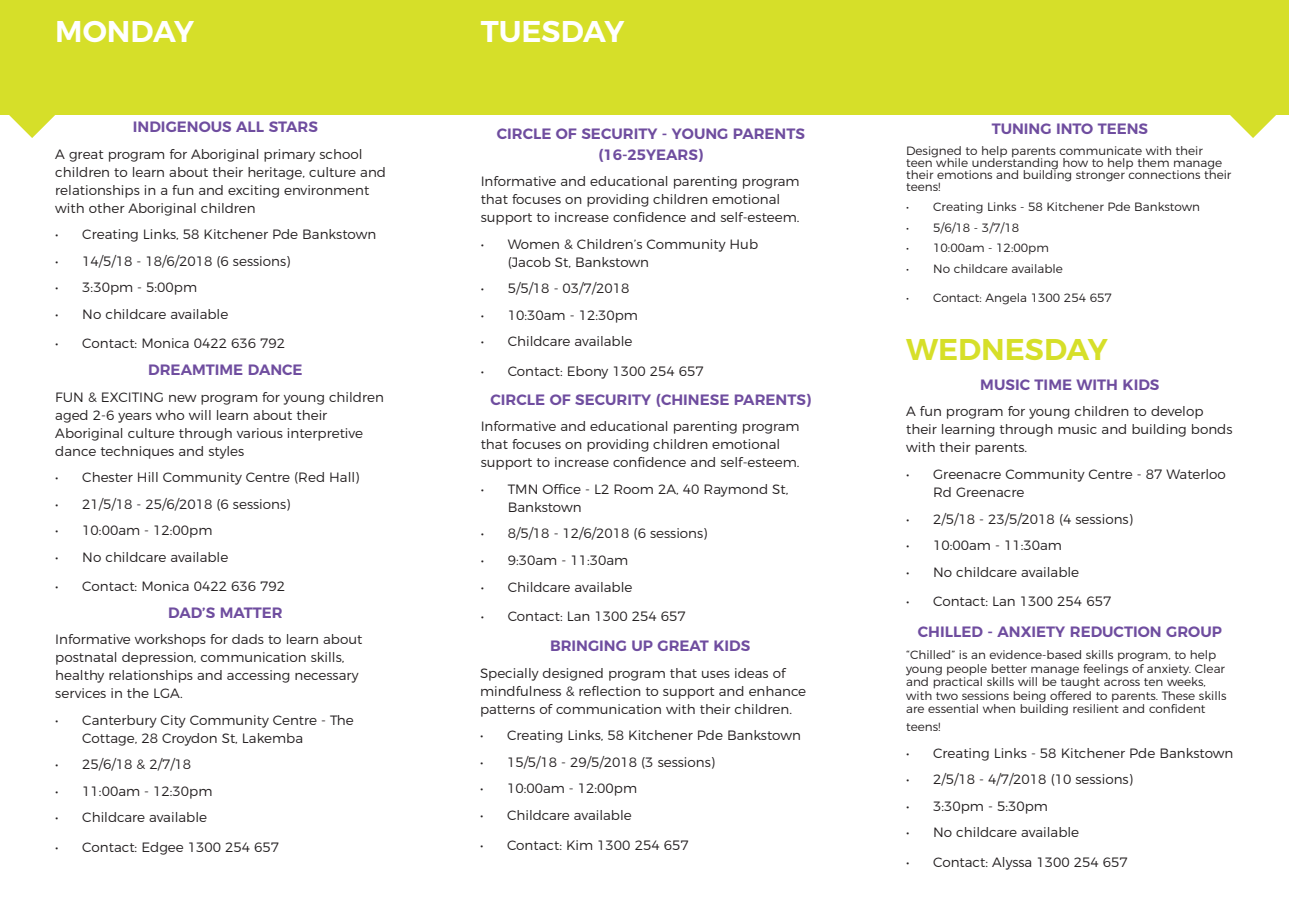
<style>
.page{position:relative;width:1289px;height:919px;background:#fff}
.page>*{position:absolute;margin:0;border:0;box-sizing:border-box;transform-origin:0 0}
.Main_Heading_Caps_Wh{font:600 30px "Montserrat";color:#fff}
.Main_Heading_Caps_Wh-2{font:600 30px "Montserrat";color:#d6df29}
.Main_Heading_Caps_Wh-3{font:600 15px/21px "Montserrat";color:#6f4d9f;text-align:center}
.Main_Heading_Caps_Wh-4{font:300 13.5px/18px "Montserrat";color:#231f20}
.Main_Heading_Caps_Wh-5{font:300 12px/13.5px "Montserrat";color:#231f20}
</style>
<div class="page">
<div style="left:0;top:0;width:1287px;height:115px;background:#d6df29"></div>
<svg style="left:9px;top:115px;width:46px;height:23px"></svg>
<svg style="left:1230px;top:115px;width:46px;height:23px"></svg>
<p class="Main_Heading_Caps_Wh" style="left:55px;top:7px;width:140px">MONDAY</p>
<p class="Main_Heading_Caps_Wh-3" style="left:133px;top:115px;width:187px">INDIGENOUS ALL STARS</p>
<p class="Main_Heading_Caps_Wh-4" style="left:55px;top:144px;width:332px">A great program for Aboriginal primary school children to learn about their heritage, culture and relationships in a fun and exciting environment with other Aboriginal children</p>
<p class="Main_Heading_Caps_Wh-4" style="left:55px;top:224px;width:322px">• Creating Links, 58 Kitchener Pde Bankstown</p>
<p class="Main_Heading_Caps_Wh-4" style="left:55px;top:251px;width:237px">• 14/5/18 - 18/6/2018 (6 sessions)</p>
<p class="Main_Heading_Caps_Wh-4" style="left:55px;top:277px;width:143px">• 3:30pm - 5:00pm</p>
<p class="Main_Heading_Caps_Wh-4" style="left:55px;top:304px;width:174px">• No childcare available</p>
<p class="Main_Heading_Caps_Wh-4" style="left:55px;top:333px;width:231px">• Contact: Monica 0422 636 792</p>
<p class="Main_Heading_Caps_Wh-3" style="left:148px;top:358px;width:156px">DREAMTIME DANCE</p>
<p class="Main_Heading_Caps_Wh-4" style="left:55px;top:386px;width:330px">FUN &amp; EXCITING new program for young children aged 2-6 years who will learn about their Aboriginal culture through various interpretive dance techniques and styles</p>
<p class="Main_Heading_Caps_Wh-4" style="left:55px;top:467px;width:306px">• Chester Hill Community Centre (Red Hall)</p>
<p class="Main_Heading_Caps_Wh-4" style="left:55px;top:493px;width:237px">• 21/5/18 - 25/6/2018 (6 sessions)</p>
<p class="Main_Heading_Caps_Wh-4" style="left:55px;top:520px;width:159px">• 10:00am - 12:00pm</p>
<p class="Main_Heading_Caps_Wh-4" style="left:55px;top:546px;width:174px">• No childcare available</p>
<p class="Main_Heading_Caps_Wh-4" style="left:55px;top:576px;width:231px">• Contact: Monica 0422 636 792</p>
<p class="Main_Heading_Caps_Wh-3" style="left:168px;top:600px;width:116px">DAD’S MATTER</p>
<p class="Main_Heading_Caps_Wh-4" style="left:55px;top:629px;width:308px">Informative workshops for dads to learn about postnatal depression, communication skills, healthy relationships and accessing necessary services in the LGA.</p>
<p class="Main_Heading_Caps_Wh-4" style="left:82px;top:709px;width:273px;text-indent:-27px">• Canterbury City Community Centre - The<br>Cottage, 28 Croydon St, Lakemba</p>
<p class="Main_Heading_Caps_Wh-4" style="left:55px;top:754px;width:137px">• 25/6/18 &amp; 2/7/18</p>
<p class="Main_Heading_Caps_Wh-4" style="left:55px;top:780px;width:159px">• 11:00am - 12:30pm</p>
<p class="Main_Heading_Caps_Wh-4" style="left:55px;top:807px;width:153px">• Childcare available</p>
<p class="Main_Heading_Caps_Wh-4" style="left:55px;top:837px;width:225px">• Contact: Edgee 1300 254 657</p>
<p class="Main_Heading_Caps_Wh" style="left:480px;top:7px;width:145px">TUESDAY</p>
<p class="Main_Heading_Caps_Wh-3" style="left:496px;top:122px;width:310px">CIRCLE OF SECURITY - YOUNG PARENTS (16-25YEARS)</p>
<p class="Main_Heading_Caps_Wh-4" style="left:480px;top:171px;width:320px">Informative and educational parenting program that focuses on providing children emotional support to increase confidence and self-esteem.</p>
<p class="Main_Heading_Caps_Wh-4" style="left:507px;top:234px;width:252px;text-indent:-27px">• Women &amp; Children’s Community Hub (Jacob St, Bankstown</p>
<p class="Main_Heading_Caps_Wh-4" style="left:480px;top:278px;width:150px">• 5/5/18 - 03/7/2018</p>
<p class="Main_Heading_Caps_Wh-4" style="left:480px;top:305px;width:159px">• 10:30am - 12:30pm</p>
<p class="Main_Heading_Caps_Wh-4" style="left:480px;top:331px;width:153px">• Childcare available</p>
<p class="Main_Heading_Caps_Wh-4" style="left:480px;top:361px;width:225px">• Contact: Ebony 1300 254 657</p>
<p class="Main_Heading_Caps_Wh-3" style="left:490px;top:388px;width:322px">CIRCLE OF SECURITY (CHINESE PARENTS)</p>
<p class="Main_Heading_Caps_Wh-4" style="left:480px;top:416px;width:320px">Informative and educational parenting program that focuses on providing children emotional support to increase confidence and self-esteem.</p>
<p class="Main_Heading_Caps_Wh-4" style="left:507px;top:479px;width:282px;text-indent:-27px">• TMN Office - L2 Room 2A, 40 Raymond St,<br>Bankstown</p>
<p class="Main_Heading_Caps_Wh-4" style="left:480px;top:523px;width:228px">• 8/5/18 - 12/6/2018 (6 sessions)</p>
<p class="Main_Heading_Caps_Wh-4" style="left:480px;top:550px;width:149px">• 9:30am - 11:30am</p>
<p class="Main_Heading_Caps_Wh-4" style="left:480px;top:576px;width:153px">• Childcare available</p>
<p class="Main_Heading_Caps_Wh-4" style="left:480px;top:606px;width:207px">• Contact: Lan 1300 254 657</p>
<p class="Main_Heading_Caps_Wh-3" style="left:550px;top:634px;width:202px">BRINGING UP GREAT KIDS</p>
<p class="Main_Heading_Caps_Wh-4" style="left:480px;top:663px;width:328px">Specially designed program that uses ideas of mindfulness &amp; reflection to support and enhance patterns of communication with their children.</p>
<p class="Main_Heading_Caps_Wh-4" style="left:480px;top:725px;width:322px">• Creating Links, 58 Kitchener Pde Bankstown</p>
<p class="Main_Heading_Caps_Wh-4" style="left:480px;top:752px;width:237px">• 15/5/18 - 29/5/2018 (3 sessions)</p>
<p class="Main_Heading_Caps_Wh-4" style="left:480px;top:778px;width:159px">• 10:00am - 12:00pm</p>
<p class="Main_Heading_Caps_Wh-4" style="left:480px;top:805px;width:153px">• Childcare available</p>
<p class="Main_Heading_Caps_Wh-4" style="left:480px;top:834px;width:210px">• Contact: Kim 1300 254 657</p>
<p class="Main_Heading_Caps_Wh-3" style="left:991px;top:117px;width:158px">TUNING INTO TEENS</p>
<p class="Main_Heading_Caps_Wh-5" style="left:906px;top:143px;width:327px;line-height:12px">Designed to help parents communicate with their teen while understanding how to help them manage their emotions and building stronger connections their teens!</p>
<p class="Main_Heading_Caps_Wh-5" style="left:906px;top:199px;width:295px">• Creating Links - 58 Kitchener Pde Bankstown</p>
<p class="Main_Heading_Caps_Wh-5" style="left:906px;top:219px;width:115px">• 5/6/18 - 3/7/18</p>
<p class="Main_Heading_Caps_Wh-5" style="left:906px;top:240px;width:144px">• 10:00am - 12:00pm</p>
<p class="Main_Heading_Caps_Wh-5" style="left:906px;top:260px;width:158px">• No childcare available</p>
<p class="Main_Heading_Caps_Wh-5" style="left:906px;top:290px;width:207px">• Contact: Angela 1300 254 657</p>
<p class="Main_Heading_Caps_Wh-2" style="left:906px;top:325px;width:203px">WEDNESDAY</p>
<p class="Main_Heading_Caps_Wh-3" style="left:980px;top:373px;width:181px">MUSIC TIME WITH KIDS</p>
<p class="Main_Heading_Caps_Wh-4" style="left:906px;top:401px;width:328px">A fun program for young children to develop their learning through music and building bonds with their parents.</p>
<p class="Main_Heading_Caps_Wh-4" style="left:933px;top:464px;width:294px;text-indent:-27px">• Greenacre Community Centre - 87 Waterloo<br>Rd Greenacre</p>
<p class="Main_Heading_Caps_Wh-4" style="left:906px;top:508px;width:228px">• 2/5/18 - 23/5/2018 (4 sessions)</p>
<p class="Main_Heading_Caps_Wh-4" style="left:906px;top:535px;width:157px">• 10:00am - 11:30am</p>
<p class="Main_Heading_Caps_Wh-4" style="left:906px;top:561px;width:174px">• No childcare available</p>
<p class="Main_Heading_Caps_Wh-4" style="left:906px;top:591px;width:207px">• Contact: Lan 1300 254 657</p>
<p class="Main_Heading_Caps_Wh-3" style="left:917px;top:620px;width:305px">CHILLED - ANXIETY REDUCTION GROUP</p>
<p class="Main_Heading_Caps_Wh-5" style="left:906px;top:647px;width:322px">“Chilled” is an evidence-based skills program, to help young people better manage feelings of anxiety. Clear and practical skills will be taught across ten weeks, with two sessions being offered to parents. These skills are essential when building resilient and confident</p>
<p class="Main_Heading_Caps_Wh-5" style="left:906px;top:719px;width:36px">teens!</p>
<p class="Main_Heading_Caps_Wh-4" style="left:906px;top:742px;width:329px">• Creating Links - 58 Kitchener Pde Bankstown</p>
<p class="Main_Heading_Caps_Wh-4" style="left:906px;top:769px;width:228px">• 2/5/18 - 4/7/2018 (10 sessions)</p>
<p class="Main_Heading_Caps_Wh-4" style="left:906px;top:795px;width:143px">• 3:30pm - 5:30pm</p>
<p class="Main_Heading_Caps_Wh-4" style="left:906px;top:822px;width:174px">• No childcare available</p>
<p class="Main_Heading_Caps_Wh-4" style="left:906px;top:851px;width:223px">• Contact: Alyssa 1300 254 657</p>
</div>
